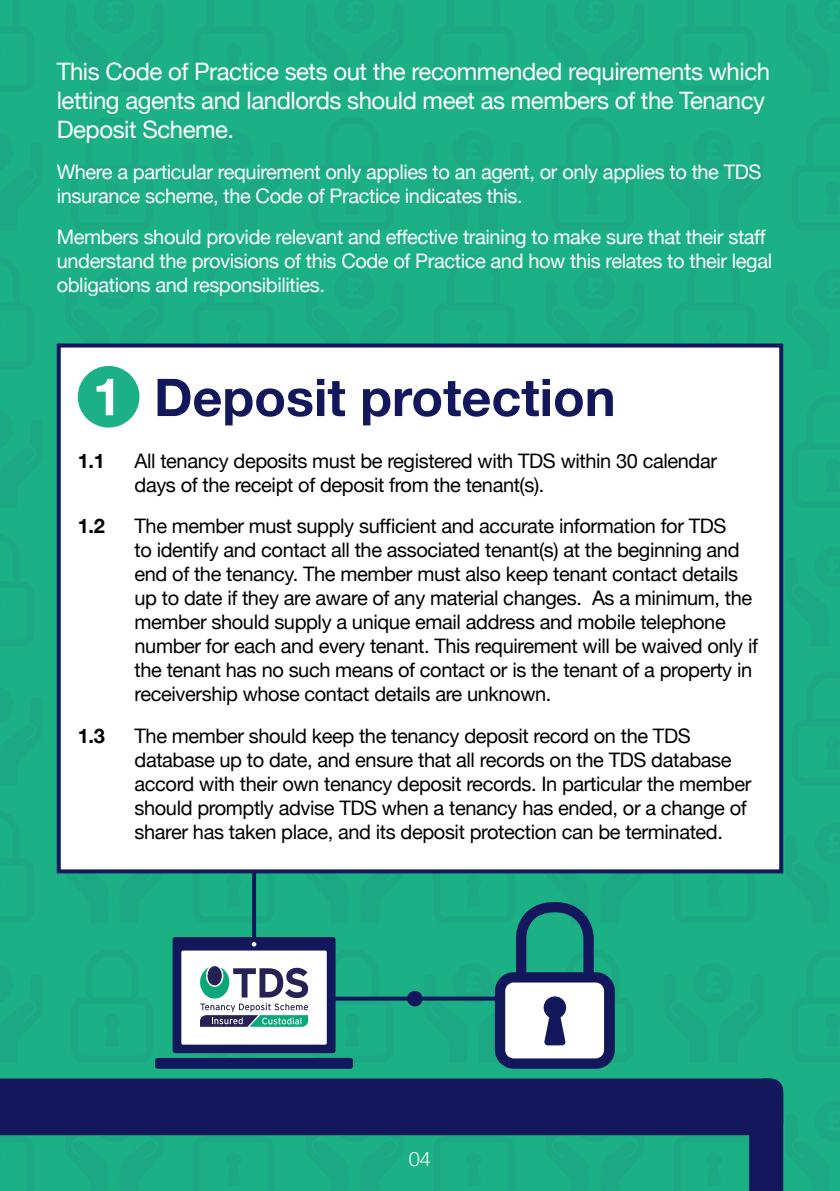
<style>
.page{position:relative;width:840px;height:1191px;background:#fff}
.page>*{position:absolute;margin:0;border:0;box-sizing:border-box;transform-origin:0 0}
.t1{font:700 52px "Helvetica Neue";color:#12185b}
.t2{font:24px/28.8px "Helvetica Neue";letter-spacing:-.02em;color:#fff}
.t3{font:20px/24px "Helvetica Neue";letter-spacing:-.02em;color:#000}
.t4{font:20px/24px "Helvetica Neue";letter-spacing:-.02em;color:#fff}
.t5{font:700 20px "Helvetica Neue";color:#000}
.t6{font:300 20px "Helvetica Neue";color:#fff}
.s1{color:#fff}
</style>
<div class="page">
<div style="left:0;top:0;width:839px;height:1191px;background:#1cb085"></div>
<svg style="left:0;top:1135px;width:34px;height:1px"></svg>
<svg style="left:65px;top:1135px;width:99px;height:1px"></svg>
<svg style="left:193px;top:1135px;width:81px;height:1px"></svg>
<svg style="left:305px;top:1135px;width:99px;height:1px"></svg>
<svg style="left:432px;top:1135px;width:82px;height:1px"></svg>
<svg style="left:545px;top:1135px;width:99px;height:1px"></svg>
<svg style="left:65px;top:873px;width:99px;height:1px"></svg>
<svg style="left:193px;top:873px;width:81px;height:50px"></svg>
<svg style="left:305px;top:873px;width:99px;height:1px"></svg>
<svg style="left:672px;top:873px;width:82px;height:1px"></svg>
<svg style="left:672px;top:1086px;width:112px;height:105px"></svg>
<div style="left:0;top:1078px;width:782px;height:57px;background:#12185b"></div>
<hr style="left:252px;top:828px;width:4px;height:111px;background:#12185b">
<svg style="left:423px;top:873px;width:221px;height:195px"></svg>
<svg style="left:393px;top:996px;width:103px;height:4px"></svg>
<div style="left:407px;top:990px;width:15px;height:16px;background:#12185b;border-radius:50%"></div>
<div style="left:155px;top:1058px;width:198px;height:10px;background:#12185b;border-radius:3px"></div>
<div style="left:172px;top:937px;width:163px;height:116px;background:#12185b;border-radius:3px"></div>
<svg style="left:183px;top:942px;width:210px;height:120px"></svg>
<div style="left:59px;top:345px;width:721px;height:526px;background:#fff"></div>
<div style="left:78px;top:366px;width:61px;height:61px;background:#1cb085;border-radius:50%"></div>
<div style="left:57px;top:343px;width:725px;height:530px;border:4px solid #12185b"></div>
<p class="t2" style="left:57px;top:59px;width:714px">This Code of Practice sets out the recommended requirements which letting agents and landlords should meet as members of the Tenancy<br>Deposit Scheme.</p>
<p class="t4" style="left:57px;top:161px;width:706px">Where a particular requirement only applies to an agent, or only applies to the TDS insurance scheme, the Code of Practice indicates this.</p>
<p class="t4" style="left:57px;top:226px;width:716px">Members should provide relevant and effective training to make sure that their staff understand the provisions of this Code of Practice and how this relates to their legal obligations and responsibilities.</p>
<h1 class="t1" style="left:93px;top:357px;width:524px"><span class="s1">1</span> Deposit protection</h1>
<p class="t5" style="left:78px;top:445px;width:28px">1.1</p>
<p class="t3" style="left:134px;top:450px;width:583px">All tenancy deposits must be registered with TDS within 30 calendar days of the receipt of deposit from the tenant(s).</p>
<p class="t5" style="left:78px;top:510px;width:28px">1.2</p>
<p class="t3" style="left:134px;top:515px;width:624px">The member must supply sufficient and accurate information for TDS<br>to identify and contact all the associated tenant(s) at the beginning and end of the tenancy. The member must also keep tenant contact details up to date if they are aware of any material changes. As a minimum, the member should supply a unique email address and mobile telephone number for each and every tenant. This requirement will be waived only if the tenant has no such means of contact or is the tenant of a property in receivership whose contact details are unknown.</p>
<p class="t5" style="left:78px;top:719px;width:28px">1.3</p>
<p class="t3" style="left:134px;top:724px;width:618px">The member should keep the tenancy deposit record on the TDS database up to date, and ensure that all records on the TDS database accord with their own tenancy deposit records. In particular the member should promptly advise TDS when a tenancy has ended, or a change of sharer has taken place, and its deposit protection can be terminated.</p>
<p class="t6" style="left:408px;top:1143px;width:24px">04</p>
</div>
